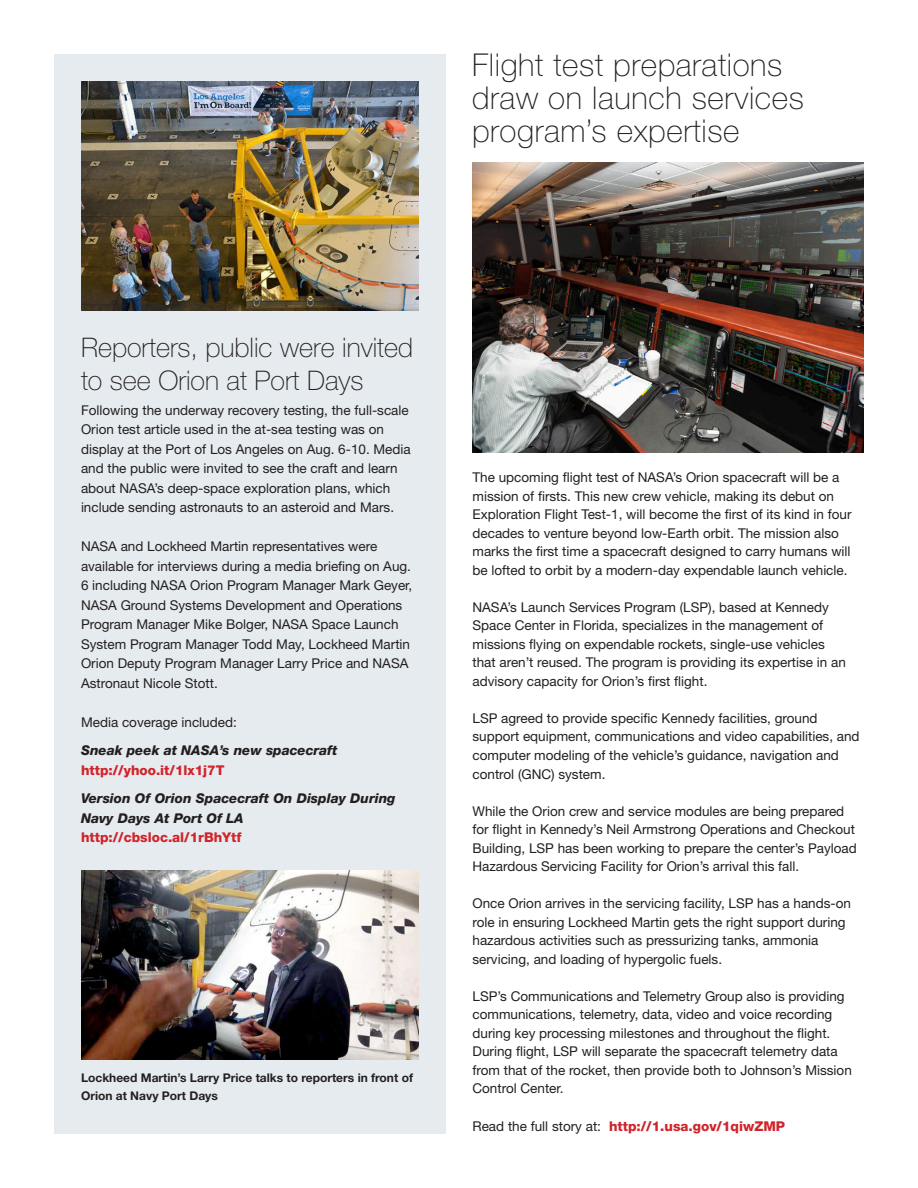
<style>
.page{position:relative;width:918px;height:1188px;background:#fff}
.page>*{position:absolute;margin:0;border:0;box-sizing:border-box;transform-origin:0 0}
.t1{font:100 31.5px/33px "Helvetica Neue LT Std";letter-spacing:.02em;color:#231f20}
.t2{font:100 27px/33px "Helvetica Neue LT Std";color:#231f20}
.t3{font:13.5px/19.5px "Helvetica Neue LT Std";color:#231f20}
.t4{font:800 13.5px "Helvetica Neue LT Std";color:#d1232a}
.t5{font:italic 800 13.5px/19.5px "Helvetica Neue LT Std";color:#231f20}
.t6{font:700 12px/18px "Helvetica Neue LT Std";color:#231f20}
.s1{font-weight:400;color:#231f20}
</style>
<div class="page">
<img style="left:472px;top:162px;width:392px;height:290px">
<div style="left:54px;top:54px;width:392px;height:1080px;background:#e6ebef"></div>
<img style="left:81px;top:81px;width:337px;height:229px">
<img style="left:81px;top:871px;width:337px;height:189px">
<p class="t1" style="left:472px;top:49px;width:333px">Flight test preparations draw on launch services program’s expertise</p>
<p class="t2" style="left:81px;top:331px;width:334px">Reporters, public were invited to see Orion at Port Days</p>
<p class="t3" style="left:81px;top:400px;width:331px">Following the underway recovery testing, the full-scale Orion test article used in the at-sea testing was on display at the Port of Los Angeles on Aug. 6-10. Media and the public were invited to see the craft and learn about NASA’s deep-space exploration plans, which include sending astronauts to an asteroid and Mars.</p>
<p class="t3" style="left:81px;top:536px;width:333px">NASA and Lockheed Martin representatives were available for interviews during a media briefing on Aug.<br>6 including NASA Orion Program Manager Mark Geyer, NASA Ground Systems Development and Operations Program Manager Mike Bolger, NASA Space Launch System Program Manager Todd May, Lockheed Martin Orion Deputy Program Manager Larry Price and NASA Astronaut Nicole Stott.</p>
<p class="t3" style="left:81px;top:712px;width:157px">Media coverage included:</p>
<p class="t5" style="left:81px;top:741px;width:258px">Sneak peek at NASA’s new spacecraft</p>
<p class="t4" style="left:81px;top:762px;width:145px">http://yhoo.it/1lx1j7T</p>
<p class="t5" style="left:81px;top:789px;width:316px">Version Of Orion Spacecraft On Display During<br>Navy Days At Port Of LA</p>
<p class="t4" style="left:81px;top:829px;width:162px">http://cbsloc.al/1rBhYtf</p>
<p class="t6" style="left:81px;top:1068px;width:333px">Lockheed Martin’s Larry Price talks to reporters in front of<br>Orion at Navy Port Days</p>
<p class="t3" style="left:472px;top:468px;width:381px;line-height:18.6px">The upcoming flight test of NASA’s Orion spacecraft will be a mission of firsts. This new crew vehicle, making its debut on Exploration Flight Test-1, will become the first of its kind in four decades to venture beyond low-Earth orbit. The mission also marks the first time a spacecraft designed to carry humans will be lofted to orbit by a modern-day expendable launch vehicle.</p>
<p class="t3" style="left:472px;top:598px;width:375px;line-height:18.5px">NASA’s Launch Services Program (LSP), based at Kennedy Space Center in Florida, specializes in the management of missions flying on expendable rockets, single-use vehicles that aren’t reused. The program is providing its expertise in an advisory capacity for Orion’s first flight.</p>
<p class="t3" style="left:472px;top:709px;width:389px;line-height:18.5px">LSP agreed to provide specific Kennedy facilities, ground support equipment, communications and video capabilities, and computer modeling of the vehicle’s guidance, navigation and control (GNC) system.</p>
<p class="t3" style="left:472px;top:801px;width:386px;line-height:18.6px">While the Orion crew and service modules are being prepared for flight in Kennedy’s Neil Armstrong Operations and Checkout Building, LSP has been working to prepare the center’s Payload Hazardous Servicing Facility for Orion’s arrival this fall.</p>
<p class="t3" style="left:472px;top:894px;width:380px;line-height:18.6px">Once Orion arrives in the servicing facility, LSP has a hands-on role in ensuring Lockheed Martin gets the right support during hazardous activities such as pressurizing tanks, ammonia servicing, and loading of hypergolic fuels.</p>
<p class="t3" style="left:472px;top:987px;width:374px;line-height:18.5px">LSP’s Communications and Telemetry Group also is providing communications, telemetry, data, video and voice recording during key processing milestones and throughout the flight.</p>
<p class="t3" style="left:472px;top:1042px;width:381px;line-height:18.5px">During flight, LSP will separate the spacecraft telemetry data from that of the rocket, then provide both to Johnson’s Mission<br>Control Center.</p>
<p class="t4" style="left:472px;top:1118px;width:314px"><span class="s1">Read the full story at:</span> http://1.usa.gov/1qiwZMP</p>
</div>
